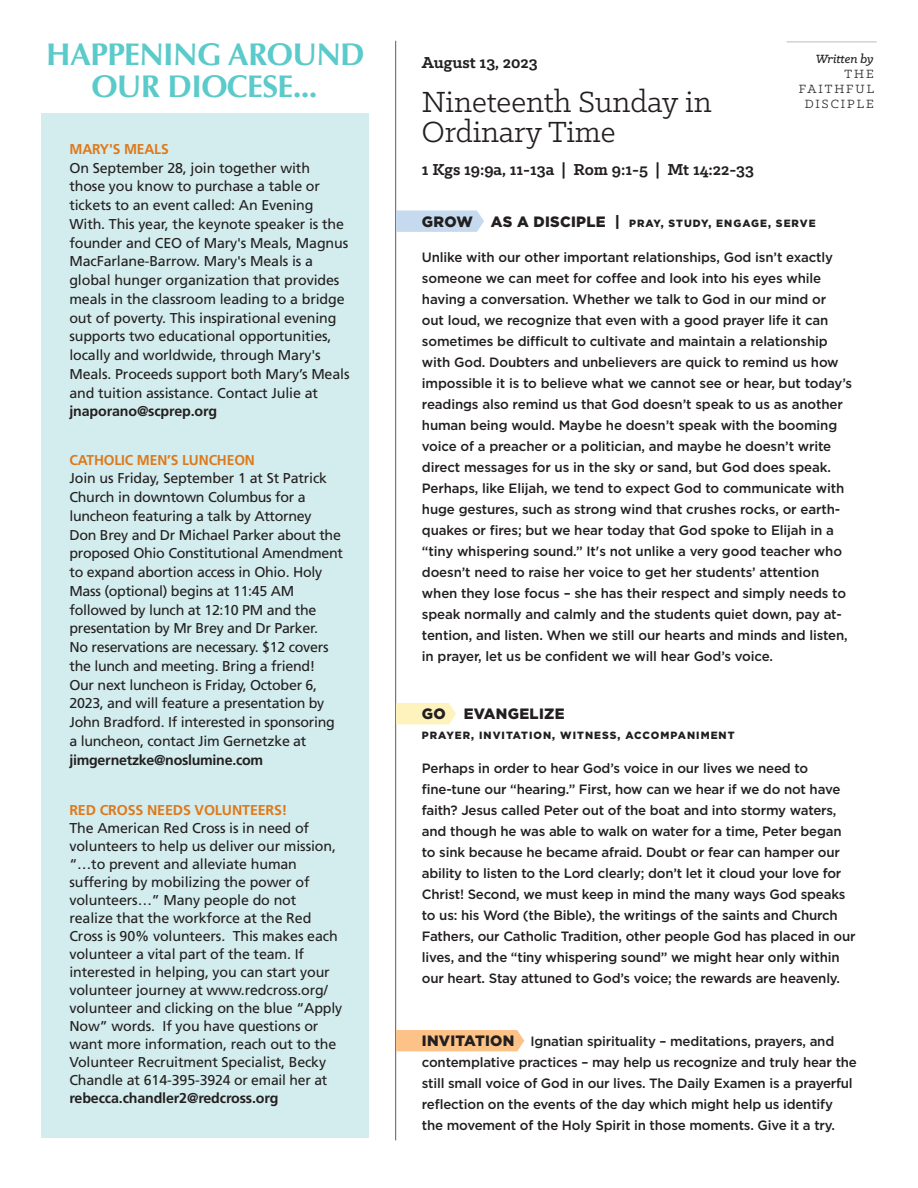
<style>
.page{position:relative;width:918px;height:1188px;background:#fff}
.page>*{position:absolute;margin:0;border:0;box-sizing:border-box;transform-origin:0 0}
.t1{font:33px/30px "Klinic Slab";color:#231f20}
.t2{font:700 31.5px "Optima";letter-spacing:-.02em;color:#5bcaca}
.t3{font:700 18px "Klinic Slab";color:#231f20}
.t4{font:900 15px "Gotham";letter-spacing:.02em;color:#231f20}
.t5{font:14.25px/18.8px "Frutiger LT Std";letter-spacing:-.01em;color:#231f20}
.t6{font:500 13.5px/21px "Gotham";letter-spacing:-.015em;color:#231f20}
.t7{font:13.5px/15px "Klinic Slab";letter-spacing:.15em;color:#231f20;text-align:right}
.t8{font:900 10.5px "Gotham";letter-spacing:.1em;color:#231f20}
.s1{font-weight:700;color:#de791b}
.s2{font-weight:700}
.s3{font-weight:500;font-style:italic}
.s4{font-size:15px}
.s5{font-weight:900;font-size:15px}
</style>
<div class="page">
<div style="left:41px;top:113px;width:327px;height:1025px;background:#d3eced"></div>
<hr style="left:395px;top:41px;width:1px;height:1099px;background:#655a56">
<div style="left:396px;top:211px;width:88px;height:21px;background:#c5daee"></div>
<div style="left:396px;top:1030px;width:128px;height:21px;background:#fcc287"></div>
<svg style="left:396px;top:703px;width:60px;height:21px"></svg>
<hr style="left:787px;top:41px;width:90px;height:2px;background:#d1d2d4">
<p class="t2" style="left:46px;top:36px;width:320px">HAPPENING AROUND</p>
<p class="t2" style="left:91px;top:68px;width:228px">OUR DIOCESE...</p>
<p class="t5" style="left:69px;top:140px;width:282px"><span class="s1">MARY'S MEALS<br></span>On September 28, join together with<br>those you know to purchase a table or tickets to an event called: An Evening With. This year, the keynote speaker is the founder and CEO of Mary's Meals, Magnus MacFarlane-Barrow. Mary's Meals is a global hunger organization that provides meals in the classroom leading to a bridge out of poverty. This inspirational evening supports two educational opportunities, locally and worldwide, through Mary's Meals. Proceeds support both Mary’s Meals and tuition assistance. Contact Julie at <span class="s2">jnaporano@scprep.org</span></p>
<p class="t5" style="left:69px;top:450px;width:275px"><span class="s1">CATHOLIC MEN’S LUNCHEON<br></span>Join us Friday, September 1 at St Patrick Church in downtown Columbus for a luncheon featuring a talk by Attorney<br>Don Brey and Dr Michael Parker about the proposed Ohio Constitutional Amendment to expand abortion access in Ohio. Holy Mass (optional) begins at 11:45 AM followed by lunch at 12:10 PM and the presentation by Mr Brey and Dr Parker.<br>No reservations are necessary. $12 covers the lunch and meeting. Bring a friend!<br>Our next luncheon is Friday, October 6, 2023, and will feature a presentation by John Bradford. If interested in sponsoring a luncheon, contact Jim Gernetzke at <span class="s2">jimgernetzke@noslumine.com</span></p>
<p class="t5" style="left:69px;top:801px;width:275px;line-height:18px"><span class="s1">RED CROSS NEEDS VOLUNTEERS!<br></span>The American Red Cross is in need of volunteers to help us deliver our mission, “…to prevent and alleviate human suffering by mobilizing the power of volunteers…” Many people do not realize that the workforce at the Red Cross is 90% volunteers. This makes each volunteer a vital part of the team. If interested in helping, you can start your volunteer journey at www.redcross.org/ volunteer and clicking on the blue “Apply Now” words. If you have questions or want more information, reach out to the Volunteer Recruitment Specialist, Becky Chandle at 614-395-3924 or email her at <span class="s2">rebecca.chandler2@redcross.org</span></p>
<p class="t7" style="left:799px;top:50px;width:77px"><span class="s3">Written by<br></span>THE<br>FAITHFUL<br>DISCIPLE</p>
<p class="t3" style="left:422px;top:51px;width:117px">August 13, 2023</p>
<p class="t1" style="left:422px;top:86px;width:291px">Nineteenth Sunday in<br>Ordinary Time</p>
<p class="t3" style="left:422px;top:157px;width:334px">1 Kgs 19:9a, 11-13a | Rom 9:1-5 | Mt 14:22-33</p>
<p class="t8" style="left:422px;top:216px;width:395px"><span class="s4">GROW AS A DISCIPLE |</span> PRAY, STUDY, ENGAGE, SERVE</p>
<p class="t6" style="left:422px;top:246px;width:432px">Unlike with our other important relationships, God isn’t exactly someone we can meet for coffee and look into his eyes while having a conversation. Whether we talk to God in our mind or<br>out loud, we recognize that even with a good prayer life it can sometimes be difficult to cultivate and maintain a relationship with God. Doubters and unbelievers are quick to remind us how impossible it is to believe what we cannot see or hear, but today’s readings also remind us that God doesn’t speak to us as another human being would. Maybe he doesn’t speak with the booming voice of a preacher or a politician, and maybe he doesn’t write direct messages for us in the sky or sand, but God does speak.<br>Perhaps, like Elijah, we tend to expect God to communicate with huge gestures, such as strong wind that crushes rocks, or earth&shy;quakes or fires; but we hear today that God spoke to Elijah in a “tiny whispering sound.” It's not unlike a very good teacher who doesn’t need to raise her voice to get her students’ attention when they lose focus – she has their respect and simply needs to speak normally and calmly and the students quiet down, pay at&shy;tention, and listen. When we still our hearts and minds and listen, in prayer, let us be confident we will hear God’s voice.</p>
<p class="t4" style="left:422px;top:704px;width:144px">GO EVANGELIZE</p>
<p class="t8" style="left:422px;top:728px;width:314px">PRAYER, INVITATION, WITNESS, ACCOMPANIMENT</p>
<p class="t6" style="left:422px;top:758px;width:435px">Perhaps in order to hear God’s voice in our lives we need to fine-tune our “hearing.” First, how can we hear if we do not have faith? Jesus called Peter out of the boat and into stormy waters, and though he was able to walk on water for a time, Peter began to sink because he became afraid. Doubt or fear can hamper our ability to listen to the Lord clearly; don’t let it cloud your love for Christ! Second, we must keep in mind the many ways God speaks to us: his Word (the Bible), the writings of the saints and Church Fathers, our Catholic Tradition, other people God has placed in our lives, and the “tiny whispering sound” we might hear only within our heart. Stay attuned to God’s voice; the rewards are heavenly.</p>
<p class="t6" style="left:422px;top:1031px;width:437px"><span class="s5">INVITATION</span> Ignatian spirituality – meditations, prayers, and contemplative practices – may help us recognize and truly hear the still small voice of God in our lives. The Daily Examen is a prayerful reflection on the events of the day which might help us identify the movement of the Holy Spirit in those moments. Give it a try.</p>
</div>
